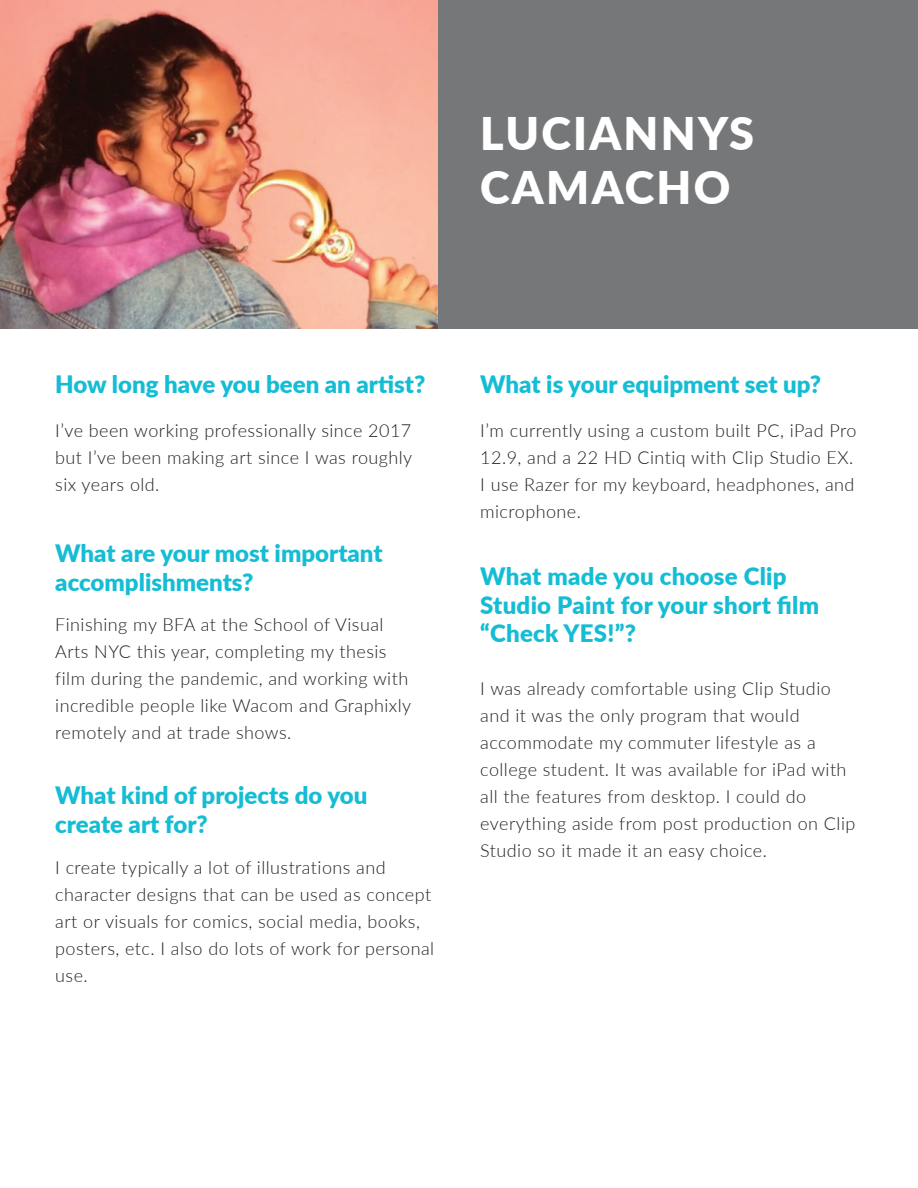
<style>
.page{position:relative;width:918px;height:1188px;background:#fff}
.page>*{position:absolute;margin:0;border:0;box-sizing:border-box;transform-origin:0 0}
.t1{font:900 45px/54px "Lato";letter-spacing:.05em;color:#fff}
.t2{font:900 24px/28.8px "Lato";color:#14bdd4}
.t3{font:300 18px/27px "Lato";letter-spacing:.025em;color:#231f20}
</style>
<div class="page">
<div style="left:0;top:0;width:918px;height:329px;background:#767779"></div>
<img style="left:0;top:0;width:438px;height:329px">
<h1 class="t1" style="left:480px;top:105px;width:275px">LUCIANNYS<br>CAMACHO</h1>
<h2 class="t2" style="left:55px;top:368px;width:372px">How long have you been an artist?</h2>
<h2 class="t2" style="left:480px;top:368px;width:342px">What is your equipment set up?</h2>
<p class="t3" style="left:55px;top:416px;width:359px;text-align:justify">I’ve been working professionally since 2017 but I’ve been making art since I was roughly six years old.</p>
<p class="t3" style="left:480px;top:416px;width:378px">I’m currently using a custom built PC, iPad Pro 12.9, and a 22 HD Cintiq with Clip Studio EX.<br>I use Razer for my keyboard, headphones, and microphone.</p>
<h2 class="t2" style="left:55px;top:538px;width:329px">What are your most important accomplishments?</h2>
<p class="t3" style="left:55px;top:611px;width:357px">Finishing my BFA at the School of Visual Arts NYC this year, completing my thesis film during the pandemic, and working with incredible people like Wacom and Graphixly remotely and at trade shows.</p>
<h2 class="t2" style="left:55px;top:780px;width:314px">What kind of projects do you create art for?</h2>
<p class="t3" style="left:55px;top:853px;width:380px">I create typically a lot of illustrations and character designs that can be used as concept art or visuals for comics, social media, books, posters, etc. I also do lots of work for personal use.</p>
<h2 class="t2" style="left:480px;top:561px;width:340px">What made you choose Clip<br>Studio Paint for your short film “Check YES!”?</h2>
<p class="t3" style="left:480px;top:674px;width:377px">I was already comfortable using Clip Studio and it was the only program that would accommodate my commuter lifestyle as a college student. It was available for iPad with all the features from desktop. I could do everything aside from post production on Clip Studio so it made it an easy choice.</p>
</div>
